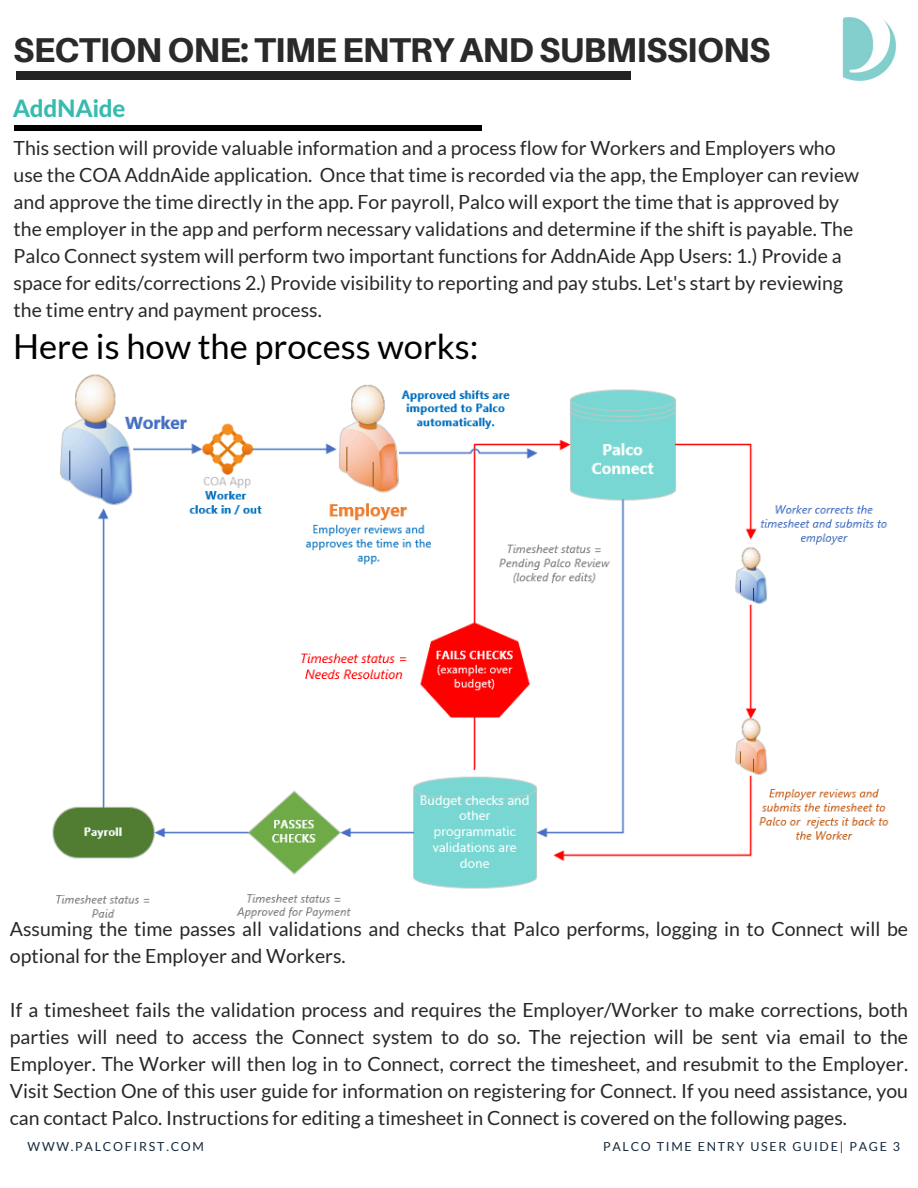
<style>
.page{position:relative;width:918px;height:1188px;background:#fff}
.page>*{position:absolute;margin:0;border:0;box-sizing:border-box;transform-origin:0 0}
.t1{font:800 34.5px "Aileron";letter-spacing:-.02em;color:#2a2a2a}
.t2{font:34.5px "Lato";color:#000}
.t3{font:800 24px "Lato Latin";color:#38bbaf}
.t4{font:19.5px/27px "Lato";color:#282828}
.t5{font:12.45px "Lato";letter-spacing:.14em;color:#15283a}
</style>
<div class="page">
<div style="left:14px;top:126px;width:468px;height:5px;background:#000"></div>
<img style="left:842px;top:17px;width:54px;height:64px">
<div style="left:17px;top:71px;width:614px;height:8px;background:#222"></div>
<img style="left:52px;top:374px;width:837px;height:545px">
<p class="t1" style="left:13px;top:29px;width:759px">SECTION ONE: TIME ENTRY AND SUBMISSIONS</p>
<h3 class="t3" style="left:13px;top:98px;width:114px">AddNAide</h3>
<h4 class="t4" style="left:14px;top:134px;width:847px">This section will provide valuable information and a process flow for Workers and Employers who use the COA AddnAide application. Once that time is recorded via the app, the Employer can review and approve the time directly in the app. For payroll, Palco will export the time that is approved by the employer in the app and perform necessary validations and determine if the shift is payable. The Palco Connect system will perform two important functions for AddnAide App Users: 1.) Provide a space for edits/corrections 2.) Provide visibility to reporting and pay stubs. Let's start by reviewing the time entry and payment process.</h4>
<p class="t2" style="left:13px;top:325px;width:467px">Here is how the process works:</p>
<p class="t4" style="left:10px;top:915px;width:900px">Assuming the time passes all validations and checks that Palco performs, logging in to Connect will be optional for the Employer and Workers.</p>
<p class="t4" style="left:10px;top:996px;width:900px;text-align:justify">If a timesheet fails the validation process and requires the Employer/Worker to make corrections, both parties will need to access the Connect system to do so. The rejection will be sent via email to the Employer. The Worker will then log in to Connect, correct the timesheet, and resubmit to the Employer.<br>Visit Section One of this user guide for information on registering for Connect. If you need assistance, you can contact Palco. Instructions for editing a timesheet in Connect is covered on the following pages.</p>
<h2 class="t5" style="left:28px;top:1139px;width:178px">WWW.PALCOFIRST.COM</h2>
<h4 class="t5" style="left:603px;top:1139px;width:299px">PALCO TIME ENTRY USER GUIDE| PAGE 3</h4>
</div>
